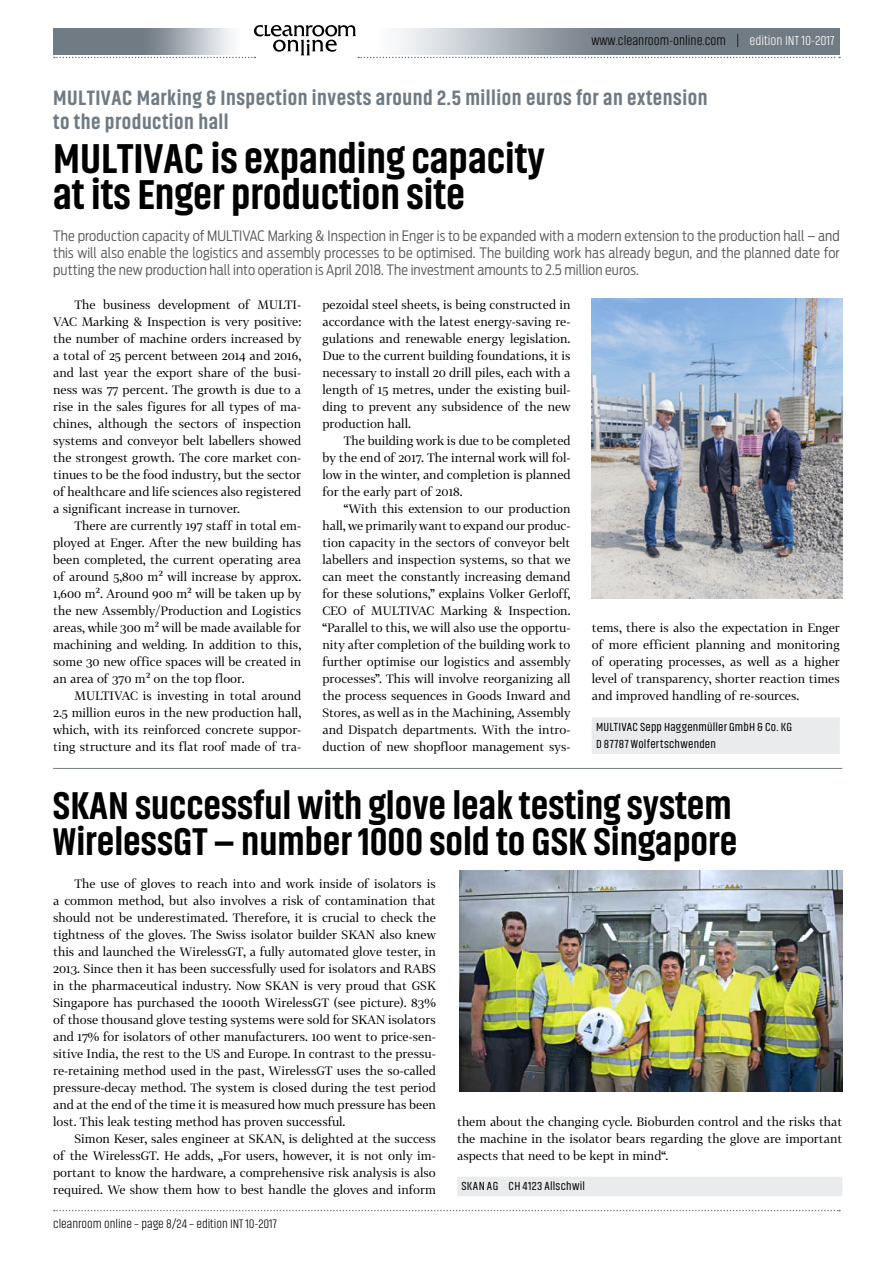
<style>
.page{position:relative;width:893px;height:1263px;background:#fff}
.page>*{position:absolute;margin:0;border:0;box-sizing:border-box;transform-origin:0 0}
.t1{font:800 42px/36px "Akhand";color:#000}
.t2{font:800 39px/36px "Akhand";color:#000}
.t3{font:800 21px/24px "Akhand";letter-spacing:.025em;color:#707a83}
.t4{font:300 14.25px/17px "Antenna Cond";letter-spacing:.005em;color:#575756;text-align:justify}
.t5{font:300 13.5px "Akhand";color:#000}
.t6{font:300 12.75px "Akhand";color:#000}
.t7{font:12px/17px "Tabac G2";color:#000;text-align:justify}
.t8{font:12px/17px "Akhand";letter-spacing:.025em;color:#000}
.s1{color:#fff}
</style>
<div class="page">
<svg style="left:54px;top:1210px;width:786px;height:1px"></svg>
<svg style="left:54px;top:25px;width:786px;height:33px"></svg>
<img style="left:592px;top:299px;width:250px;height:299px">
<div style="left:592px;top:717px;width:248px;height:20px;background:#e9ebed"></div>
<div style="left:592px;top:734px;width:248px;height:20px;background:#e9ebed"></div>
<img style="left:460px;top:870px;width:382px;height:221px">
<div style="left:457px;top:1177px;width:385px;height:19px;background:#e9ebed"></div>
<hr style="left:53px;top:768px;width:789px;height:1px;background:#707a83">
<p class="t5" style="left:591px;top:34px;width:245px">www.cleanroom-online.com | <span class="s1">edition INT 10-2017</span></p>
<h3 class="t3" style="left:53px;top:86px;width:656px">MULTIVAC Marking &amp; Inspection invests around 2.5 million euros for an extension to the production hall</h3>
<h1 class="t1" style="left:53px;top:141px;width:493px">MULTIVAC is expanding capacity at its Enger production site</h1>
<p class="t4" style="left:53px;top:227px;width:788px">The production capacity of MULTIVAC Marking &amp; Inspection in Enger is to be expanded with a modern extension to the production hall – and this will also enable the logistics and assembly processes to be optimised. The building work has already begun, and the planned date for putting the new production hall into operation is April 2018. The investment amounts to 2.5 million euros.</p>
<p class="t7" style="left:53px;top:296px;width:250px;text-indent:21px">The business development of MULTI-VAC Marking &amp; Inspection is very positive: the number of machine orders increased by a total of 25 percent between 2014 and 2016, and last year the export share of the busi&shy;ness was 77 percent. The growth is due to a rise in the sales figures for all types of ma&shy;chines, although the sectors of inspection systems and conveyor belt labellers showed the strongest growth. The core market con&shy;tinues to be the food industry, but the sector of healthcare and life sciences also registered a significant increase in turnover.</p>
<p class="t7" style="left:53px;top:517px;width:250px;text-indent:21px">There are currently 197 staff in total em&shy;ployed at Enger. After the new building has been completed, the current operating area of around 5,800 m² will increase by approx.<br>1,600 m². Around 900 m² will be taken up by the new Assembly/Production and Logistics areas, while 300 m² will be made available for machining and welding. In addition to this, some 30 new office spaces will be created in an area of 370 m² on the top floor.</p>
<p class="t7" style="left:53px;top:687px;width:250px;text-indent:21px">MULTIVAC is investing in total around 2.5 million euros in the new production hall, which, with its reinforced concrete suppor&shy;ting structure and its flat roof made of tra-</p>
<p class="t7" style="left:322px;top:296px;width:250px">pezoidal steel sheets, is being constructed in accordance with the latest energy-saving re&shy;gulations and renewable energy legislation.<br>Due to the current building foundations, it is necessary to install 20 drill piles, each with a length of 15 metres, under the existing buil&shy;ding to prevent any subsidence of the new production hall.</p>
<p class="t7" style="left:322px;top:432px;width:250px;text-indent:21px">The building work is due to be completed by the end of 2017. The internal work will fol&shy;low in the winter, and completion is planned for the early part of 2018.</p>
<p class="t7" style="left:322px;top:500px;width:250px;text-indent:21px">“With this extension to our production hall, we primarily want to expand our produc&shy;tion capacity in the sectors of conveyor belt labellers and inspection systems, so that we can meet the constantly increasing demand for these solutions,” explains Volker Gerloff, CEO of MULTIVAC Marking &amp; Inspection. “Parallel to this, we will also use the opportu&shy;nity after completion of the building work to further optimise our logistics and assembly processes”. This will involve reorganizing all the process sequences in Goods Inward and Stores, as well as in the Machining, Assembly and Dispatch departments. With the intro&shy;duction of new shopfloor management sys-</p>
<p class="t7" style="left:592px;top:619px;width:250px">tems, there is also the expectation in Enger of more efficient planning and monitoring of operating processes, as well as a higher level of transparency, shorter reaction times and improved handling of re-sources.</p>
<p class="t8" style="left:596px;top:718px;width:198px">MULTIVAC Sepp Haggenmüller GmbH &amp; Co. KG<br>D 87787 Wolfertschwenden</p>
<h2 class="t2" style="left:53px;top:788px;width:686px">SKAN successful with glove leak testing system<br>WirelessGT – number 1000 sold to GSK Singapore</h2>
<p class="t7" style="left:53px;top:874px;width:384px;text-indent:21px">The use of gloves to reach into and work inside of isolators is a common method, but also involves a risk of contamination that should not be underestimated. Therefore, it is crucial to check the tightness of the gloves. The Swiss isolator builder SKAN also knew this and launched the WirelessGT, a fully automated glove tester, in 2013. Since then it has been successfully used for isolators and RABS in the pharmaceutical industry. Now SKAN is very proud that GSK Singapore has purchased the 1000th WirelessGT (see picture). 83% of those thousand glove testing systems were sold for SKAN isolators and 17% for isolators of other manufacturers. 100 went to price-sen&shy;sitive India, the rest to the US and Europe. In contrast to the pressu&shy;re-retaining method used in the past, WirelessGT uses the so-called pressure-decay method. The system is closed during the test period and at the end of the time it is measured how much pressure has been lost. This leak testing method has proven successful.</p>
<p class="t7" style="left:53px;top:1129px;width:384px;text-indent:21px">Simon Keser, sales engineer at SKAN, is delighted at the success of the WirelessGT. He adds, „For users, however, it is not only im&shy;portant to know the hardware, a comprehensive risk analysis is also required. We show them how to best handle the gloves and inform</p>
<p class="t7" style="left:457px;top:1112px;width:387px">them about the changing cycle. Bioburden control and the risks that the machine in the isolator bears regarding the glove are important aspects that need to be kept in mind“.</p>
<p class="t8" style="left:461px;top:1177px;width:125px">SKAN AG CH 4123 Allschwil</p>
<p class="t6" style="left:53px;top:1217px;width:225px">cleanroom online – page 8/24 – edition INT 10-2017</p>
</div>
